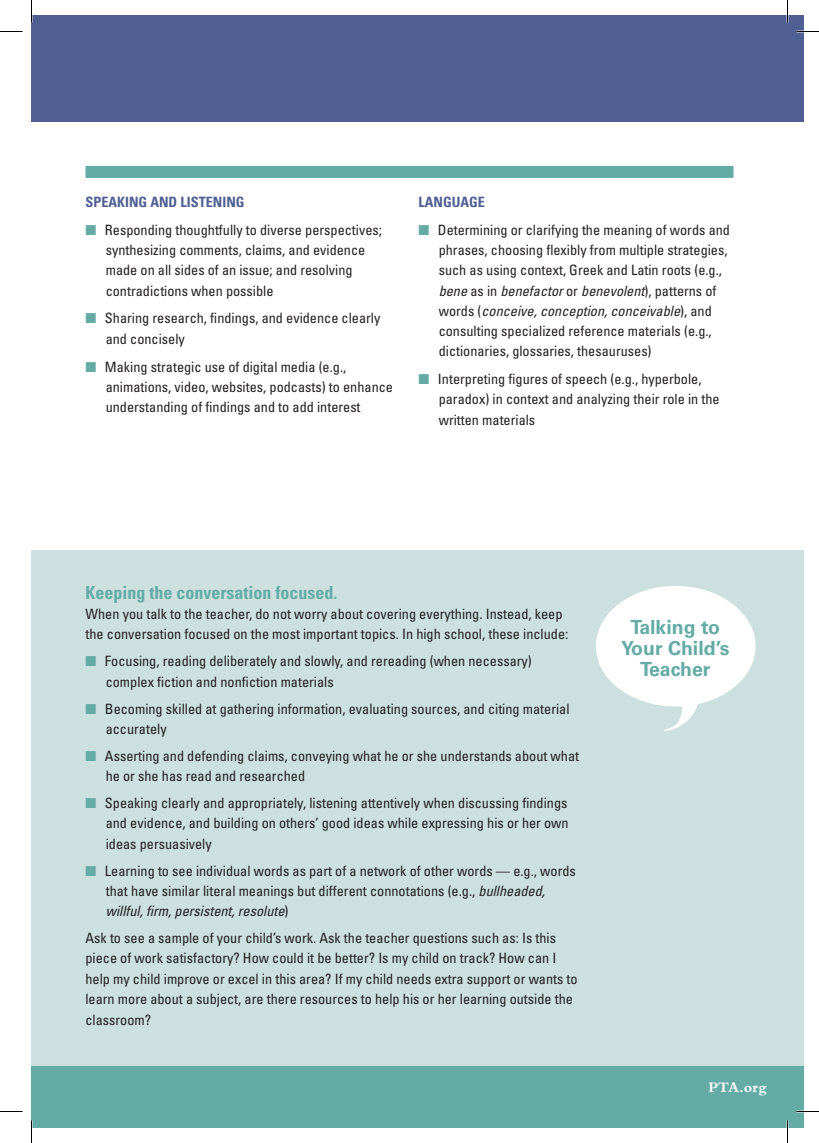
<style>
.page{position:relative;width:819px;height:1143px;background:#fff}
.page>*{position:absolute;margin:0;border:0;box-sizing:border-box;transform-origin:0 0}
.t1{font:700 19.5px/21px "Univers LT Std";color:#64aba6;text-align:center}
.t2{font:700 condensed 18px "Univers LT Std";color:#64aba6}
.t3{font:700 15px "Bembo Std";color:#fff}
.t4{font:condensed 14.25px/20.2px "Univers LT Std";color:#231f20}
.t5{font:700 condensed 14.25px "Univers LT Std";color:#4f5f93}
.t6{font:700 condensed 14.25px "Univers LT Std";letter-spacing:.11em;color:#4f5f93}
.s1{color:#64aba6}
.s2{font-style:italic}
</style>
<div class="page">
<div style="left:32px;top:15px;width:772px;height:107px;background:#4f5f93"></div>
<div style="left:32px;top:550px;width:772px;height:578px;background:#cbe0df"></div>
<div style="left:32px;top:1066px;width:772px;height:62px;background:#64aba6"></div>
<div style="left:86px;top:166px;width:648px;height:12px;background:#64aba6"></div>
<div style="left:596px;top:586px;width:160px;height:121px;background:#fff;border-radius:50%"></div>
<svg style="left:651px;top:703px;width:48px;height:28px"></svg>
<svg style="left:0;top:31px;width:22px;height:1px"></svg>
<svg style="left:796px;top:31px;width:23px;height:1px"></svg>
<svg style="left:0;top:1111px;width:22px;height:1px"></svg>
<svg style="left:796px;top:1111px;width:23px;height:1px"></svg>
<svg style="left:31px;top:0;width:1px;height:22px"></svg>
<svg style="left:31px;top:1120px;width:1px;height:23px"></svg>
<svg style="left:787px;top:0;width:1px;height:22px"></svg>
<svg style="left:787px;top:1120px;width:1px;height:23px"></svg>
<p class="t5" style="left:86px;top:193px;width:159px">Speaking and Listening</p>
<p class="t4" style="left:106px;top:220px;width:278px;text-indent:-20px"><span class="s1">■</span> Responding thoughtfully to diverse perspectives; synthesizing comments, claims, and evidence made on all sides of an issue; and resolving contradictions when possible</p>
<p class="t4" style="left:106px;top:308px;width:276px;text-indent:-20px"><span class="s1">■</span> Sharing research, findings, and evidence clearly and concisely</p>
<p class="t4" style="left:106px;top:356px;width:289px;text-indent:-20px"><span class="s1">■</span> Making strategic use of digital media (e.g., animations, video, websites, podcasts) to enhance understanding of findings and to add interest</p>
<p class="t6" style="left:418px;top:193px;width:68px">Language</p>
<p class="t4" style="left:439px;top:220px;width:293px;text-indent:-20px"><span class="s1">■</span> Determining or clarifying the meaning of words and phrases, choosing flexibly from multiple strategies, such as using context, Greek and Latin roots (e.g., <span class="s2">bene</span> as in <span class="s2">benefactor</span> or <span class="s2">benevolent</span>), patterns of words (<span class="s2">conceive, conception, conceivable</span>), and consulting specialized reference materials (e.g., dictionaries, glossaries, thesauruses)</p>
<p class="t4" style="left:439px;top:369px;width:282px;text-indent:-20px"><span class="s1">■</span> Interpreting figures of speech (e.g., hyperbole, paradox) in context and analyzing their role in the written materials</p>
<p class="t2" style="left:86px;top:581px;width:253px">Keeping the conversation focused.</p>
<p class="t4" style="left:86px;top:604px;width:484px">When you talk to the teacher, do not worry about covering everything. Instead, keep the conversation focused on the most important topics. In high school, these include:</p>
<p class="t4" style="left:106px;top:651px;width:428px;text-indent:-20px"><span class="s1">■</span> Focusing, reading deliberately and slowly, and rereading (when necessary) complex fiction and nonfiction materials</p>
<p class="t4" style="left:106px;top:698px;width:465px;text-indent:-20px"><span class="s1">■</span> Becoming skilled at gathering information, evaluating sources, and citing material accurately</p>
<p class="t4" style="left:106px;top:746px;width:475px;text-indent:-20px"><span class="s1">■</span> Asserting and defending claims, conveying what he or she understands about what he or she has read and researched</p>
<p class="t4" style="left:106px;top:793px;width:464px;text-align:justify;text-indent:-20px"><span class="s1">■</span> Speaking clearly and appropriately, listening attentively when discussing findings and evidence, and building on others’ good ideas while expressing his or her own ideas persuasively</p>
<p class="t4" style="left:106px;top:860px;width:472px;text-indent:-20px"><span class="s1">■</span> Learning to see individual words as part of a network of other words — e.g., words that have similar literal meanings but different connotations (e.g., <span class="s2">bullheaded, willful, firm, persistent, resolute</span>)</p>
<p class="t4" style="left:86px;top:928px;width:494px">Ask to see a sample of your child’s work. Ask the teacher questions such as: Is this piece of work satisfactory? How could it be better? Is my child on track? How can I help my child improve or excel in this area? If my child needs extra support or wants to learn more about a subject, are there resources to help his or her learning outside the classroom?</p>
<h1 class="t1" style="left:621px;top:617px;width:110px">Talking to<br>Your Child’s<br>Teacher</h1>
<p class="t3" style="left:709px;top:1079px;width:60px">PTA.org</p>
</div>
